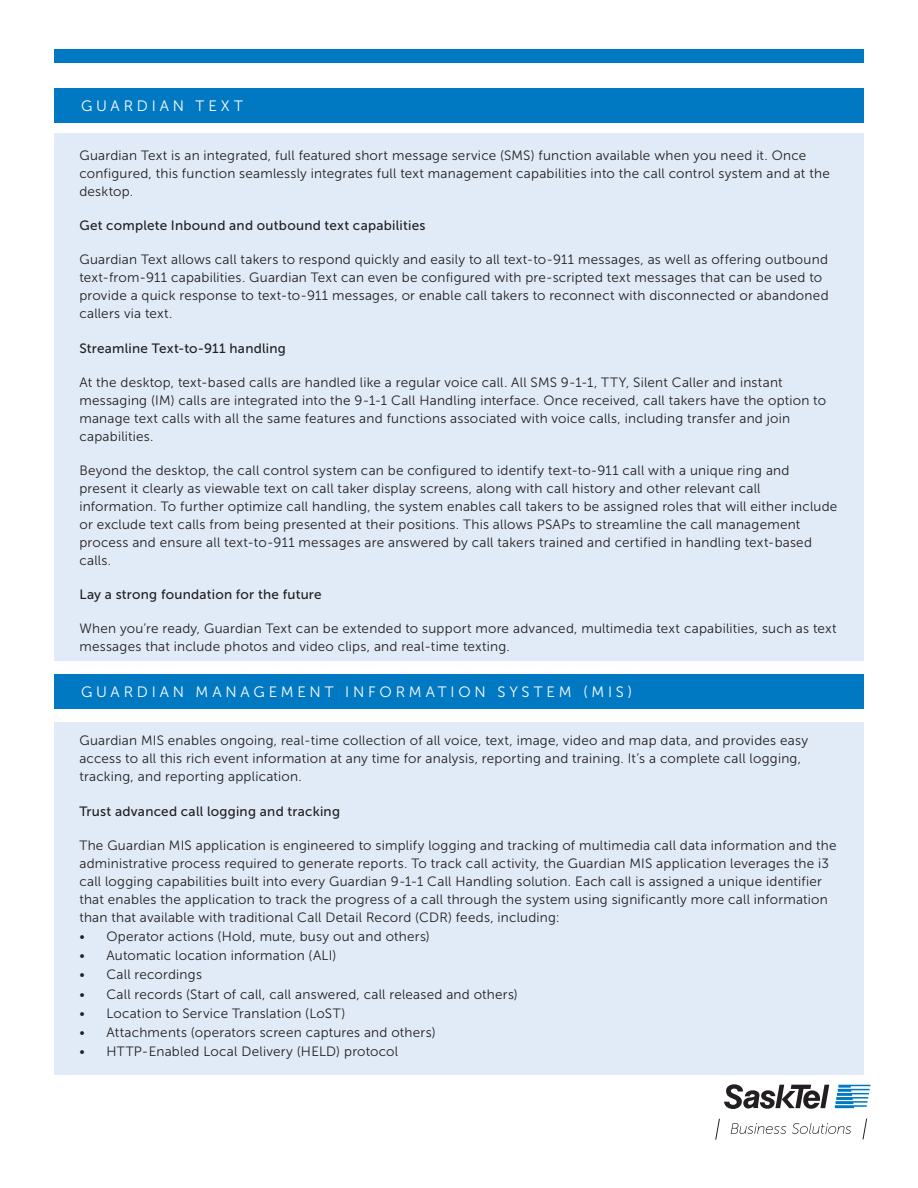
<style>
.page{position:relative;width:918px;height:1188px;background:#fff}
.page>*{position:absolute;margin:0;border:0;box-sizing:border-box;transform-origin:0 0}
.t1{font:15px "Museo Sans 300";letter-spacing:.255em;color:#fff}
.t2{font:13.5px/18px "Museo Sans 300";letter-spacing:.015em;color:#231f20}
.t3{font:13.5px "Museo Sans 500";letter-spacing:.02em;color:#231f20}
</style>
<div class="page">
<svg style="left:716px;top:1084px;width:154px;height:56px"></svg>
<div style="left:54px;top:50px;width:810px;height:13px;background:#0079c2"></div>
<div style="left:54px;top:88px;width:810px;height:35px;background:#0079c2"></div>
<div style="left:54px;top:134px;width:810px;height:527px;background:#e1ebf7"></div>
<div style="left:54px;top:674px;width:810px;height:34px;background:#0079c2"></div>
<div style="left:54px;top:722px;width:810px;height:353px;background:#e1ebf7"></div>
<p class="t1" style="left:81px;top:97px;width:163px">GUARDIAN TEXT</p>
<p class="t2" style="left:79px;top:146px;width:752px">Guardian Text is an integrated, full featured short message service (SMS) function available when you need it. Once configured, this function seamlessly integrates full text management capabilities into the call control system and at the desktop.</p>
<p class="t3" style="left:79px;top:218px;width:348px">Get complete Inbound and outbound text capabilities</p>
<p class="t2" style="left:79px;top:251px;width:751px">Guardian Text allows call takers to respond quickly and easily to all text-to-911 messages, as well as offering outbound text-from-911 capabilities. Guardian Text can even be configured with pre-scripted text messages that can be used to provide a quick response to text-to-911 messages, or enable call takers to reconnect with disconnected or abandoned callers via text.</p>
<p class="t3" style="left:79px;top:341px;width:208px">Streamline Text-to-911 handling</p>
<p class="t2" style="left:79px;top:373px;width:748px">At the desktop, text-based calls are handled like a regular voice call. All SMS 9-1-1, TTY, Silent Caller and instant messaging (IM) calls are integrated into the 9-1-1 Call Handling interface. Once received, call takers have the option to manage text calls with all the same features and functions associated with voice calls, including transfer and join capabilities.</p>
<p class="t2" style="left:79px;top:461px;width:760px">Beyond the desktop, the call control system can be configured to identify text-to-911 call with a unique ring and present it clearly as viewable text on call taker display screens, along with call history and other relevant call information. To further optimize call handling, the system enables call takers to be assigned roles that will either include or exclude text calls from being presented at their positions. This allows PSAPs to streamline the call management process and ensure all text-to-911 messages are answered by call takers trained and certified in handling text-based calls.</p>
<p class="t3" style="left:79px;top:587px;width:244px">Lay a strong foundation for the future</p>
<p class="t2" style="left:79px;top:620px;width:759px">When you’re ready, Guardian Text can be extended to support more advanced, multimedia text capabilities, such as text messages that include photos and video clips, and real-time texting.</p>
<p class="t1" style="left:81px;top:683px;width:553px">GUARDIAN MANAGEMENT INFORMATION SYSTEM (MIS)</p>
<p class="t2" style="left:79px;top:732px;width:730px">Guardian MIS enables ongoing, real-time collection of all voice, text, image, video and map data, and provides easy access to all this rich event information at any time for analysis, reporting and training. It’s a complete call logging, tracking, and reporting application.</p>
<p class="t3" style="left:79px;top:804px;width:262px">Trust advanced call logging and tracking</p>
<p class="t2" style="left:79px;top:836px;width:759px">The Guardian MIS application is engineered to simplify logging and tracking of multimedia call data information and the administrative process required to generate reports. To track call activity, the Guardian MIS application leverages the i3 call logging capabilities built into every Guardian 9-1-1 Call Handling solution. Each call is assigned a unique identifier that enables the application to track the progress of a call through the system using significantly more call information than that available with traditional Call Detail Record (CDR) feeds, including:</p>
<p class="t2" style="left:79px;top:927px;width:352px">• Operator actions (Hold, mute, busy out and others)</p>
<p class="t2" style="left:79px;top:947px;width:259px">• Automatic location information (ALI)</p>
<p class="t2" style="left:79px;top:966px;width:124px">• Call recordings</p>
<p class="t2" style="left:79px;top:985px;width:440px">• Call records (Start of call, call answered, call released and others)</p>
<p class="t2" style="left:79px;top:1004px;width:267px">• Location to Service Translation (LoST)</p>
<p class="t2" style="left:79px;top:1023px;width:358px">• Attachments (operators screen captures and others)</p>
<p class="t2" style="left:79px;top:1043px;width:320px">• HTTP-Enabled Local Delivery (HELD) protocol</p>
</div>
